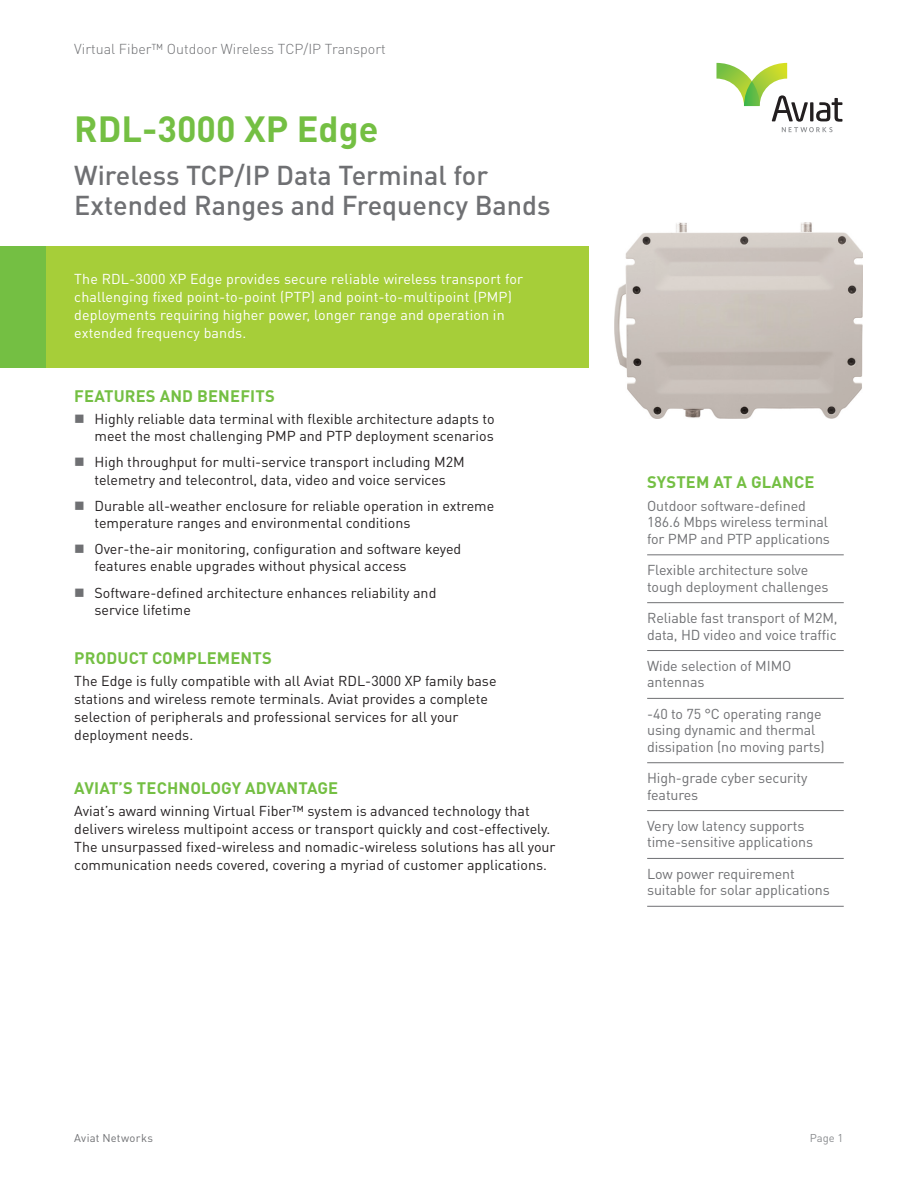
<style>
.page{position:relative;width:918px;height:1188px;background:#fff}
.page>*{position:absolute;margin:0;border:0;box-sizing:border-box;transform-origin:0 0}
.t1{font:700 36px "DIN Pro";color:#74bf43}
.t2{font:500 27px/30px "DIN Pro";color:#6f7073}
.t3{font:700 16.5px "DIN Pro";letter-spacing:.01em;color:#74bf43}
.t4{font:14.25px/18px "DIN Pro";color:#231f20}
.t5{font:14.25px/16.5px "DIN Pro";letter-spacing:-.01em;color:#6f7073}
.t6{font:14.25px/18px "DIN Pro";letter-spacing:.01em;color:#fff}
.t7{font:300 14.25px "DIN Pro";color:#6f7073}
.t8{font:11.25px "DIN Pro";letter-spacing:.02em;color:#6f7073}
.t9{font:11.25px "DIN Pro";color:#8a8c8f}
</style>
<div class="page">
<svg style="left:716px;top:63px;width:127px;height:69px"></svg>
<hr style="left:647px;top:555px;width:197px;height:1px;background:#6f7073">
<hr style="left:647px;top:602px;width:197px;height:1px;background:#6f7073">
<hr style="left:647px;top:650px;width:197px;height:1px;background:#6f7073">
<hr style="left:647px;top:698px;width:197px;height:1px;background:#6f7073">
<hr style="left:647px;top:762px;width:197px;height:1px;background:#6f7073">
<hr style="left:647px;top:810px;width:197px;height:1px;background:#6f7073">
<hr style="left:647px;top:858px;width:197px;height:1px;background:#6f7073">
<hr style="left:647px;top:906px;width:197px;height:1px;background:#6f7073">
<img style="left:615px;top:223px;width:248px;height:196px">
<div style="left:0;top:247px;width:46px;height:121px;background:#74bf43"></div>
<div style="left:46px;top:247px;width:543px;height:121px;background:#a6ce39"></div>
<p class="t7" style="left:74px;top:39px;width:313px">Virtual Fiber™ Outdoor Wireless TCP/IP Transport</p>
<h1 class="t1" style="left:74px;top:105px;width:306px">RDL-3000 XP Edge</h1>
<h2 class="t2" style="left:74px;top:160px;width:478px">Wireless TCP/IP Data Terminal for<br>Extended Ranges and Frequency Bands</h2>
<p class="t6" style="left:74px;top:270px;width:450px">The RDL-3000 XP Edge provides secure reliable wireless transport for challenging fixed point-to-point (PTP) and point-to-multipoint (PMP) deployments requiring higher power, longer range and operation in extended frequency bands.</p>
<p class="t3" style="left:74px;top:385px;width:202px">FEATURES AND BENEFITS</p>
<p class="t4" style="left:94px;top:410px;width:402px;line-height:17.2px">Highly reliable data terminal with flexible architecture adapts to meet the most challenging PMP and PTP deployment scenarios</p>
<p class="t4" style="left:94px;top:453px;width:372px;line-height:17.2px">High throughput for multi-service transport including M2M telemetry and telecontrol, data, video and voice services</p>
<p class="t4" style="left:94px;top:497px;width:401px;line-height:17.2px">Durable all-weather enclosure for reliable operation in extreme temperature ranges and environmental conditions</p>
<p class="t4" style="left:94px;top:540px;width:368px;line-height:17.2px">Over-the-air monitoring, configuration and software keyed features enable upgrades without physical access</p>
<p class="t4" style="left:94px;top:584px;width:343px;line-height:17.2px">Software-defined architecture enhances reliability and service lifetime</p>
<p class="t3" style="left:74px;top:647px;width:199px">PRODUCT COMPLEMENTS</p>
<p class="t4" style="left:74px;top:672px;width:424px">The Edge is fully compatible with all Aviat RDL-3000 XP family base stations and wireless remote terminals. Aviat provides a complete selection of peripherals and professional services for all your deployment needs.</p>
<p class="t3" style="left:74px;top:777px;width:265px">AVIAT’S TECHNOLOGY ADVANTAGE</p>
<p class="t4" style="left:74px;top:802px;width:483px">Aviat’s award winning Virtual Fiber™ system is advanced technology that delivers wireless multipoint access or transport quickly and cost-effectively.<br>The unsurpassed fixed-wireless and nomadic-wireless solutions has all your communication needs covered, covering a myriad of customer applications.</p>
<p class="t3" style="left:647px;top:472px;width:169px">SYSTEM AT A GLANCE</p>
<p class="t5" style="left:647px;top:497px;width:184px">Outdoor software-defined<br>186.6 Mbps wireless terminal for PMP and PTP applications</p>
<p class="t5" style="left:647px;top:562px;width:183px">Flexible architecture solve tough deployment challenges</p>
<p class="t5" style="left:647px;top:609px;width:192px">Reliable fast transport of M2M, data, HD video and voice traffic</p>
<p class="t5" style="left:647px;top:657px;width:146px">Wide selection of MIMO antennas</p>
<p class="t5" style="left:647px;top:705px;width:179px">-40 to 75 °C operating range using dynamic and thermal dissipation (no moving parts)</p>
<p class="t5" style="left:647px;top:769px;width:162px">High-grade cyber security features</p>
<p class="t5" style="left:647px;top:817px;width:167px">Very low latency supports time-sensitive applications</p>
<p class="t5" style="left:647px;top:865px;width:184px">Low power requirement suitable for solar applications</p>
<p class="t8" style="left:74px;top:1131px;width:80px">Aviat Networks</p>
<p class="t9" style="left:810px;top:1131px;width:35px">Page 1</p>
</div>
